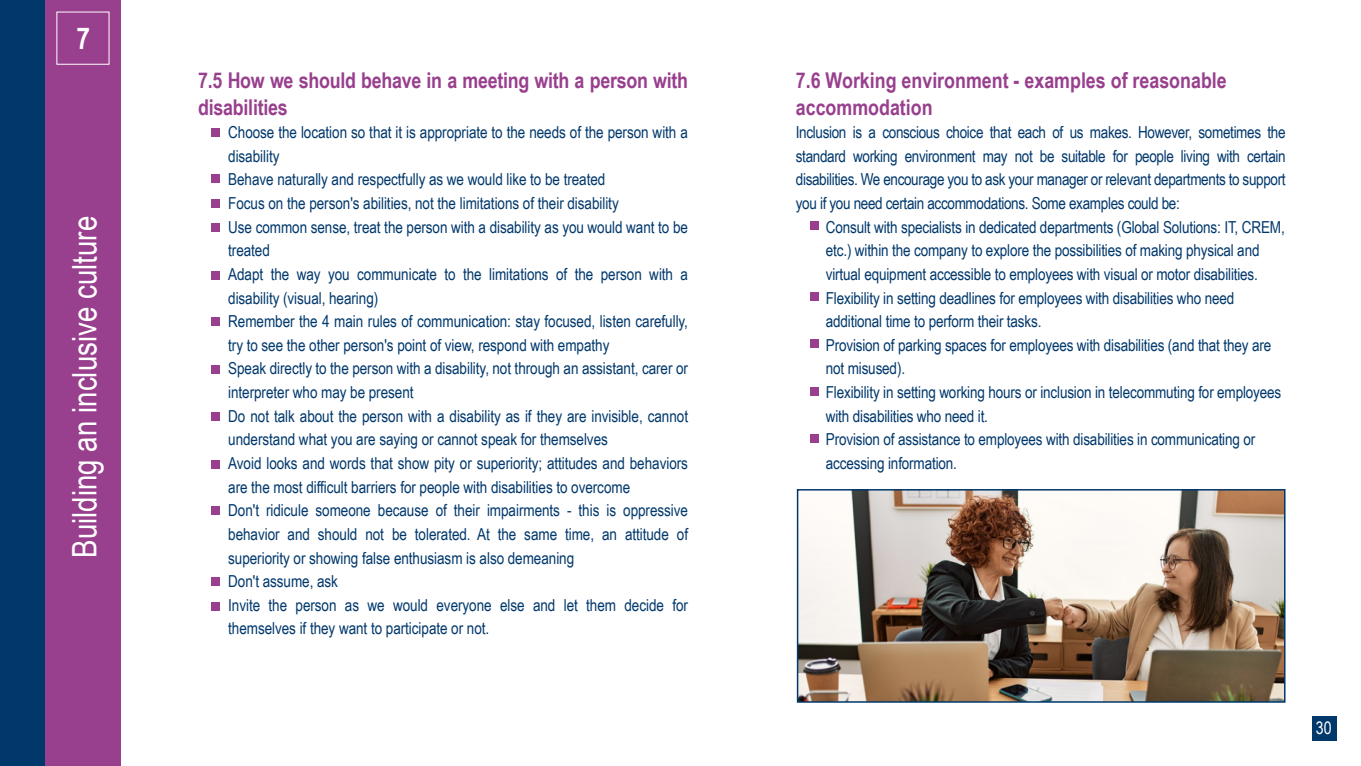
<style>
.page{position:relative;width:1361px;height:766px;background:#fff}
.page>*{position:absolute;margin:0;border:0;box-sizing:border-box;transform-origin:0 0}
.t1{font:33.75px "Arial Narrow";color:#fff}
.t2{font:700 30px "Arial Narrow";color:#fff}
.t3{font:700 21.75px/26.1px "Arial Narrow";color:#983f8d}
.t4{font:17.25px "Arial Narrow";color:#fff}
.t5{font:16.5px/23.5px "Arial Narrow";letter-spacing:-.005em;color:#00386c}
</style>
<div class="page">
<div style="left:0;top:0;width:106px;height:765px;background:#00386c"></div>
<div style="left:45px;top:0;width:76px;height:765px;background:#983f8d"></div>
<div style="left:1311px;top:715px;width:25px;height:25px;background:#00386c"></div>
<div style="left:212px;top:128px;width:8px;height:8px;background:#983f8d"></div>
<div style="left:212px;top:223px;width:8px;height:8px;background:#983f8d"></div>
<div style="left:212px;top:412px;width:8px;height:8px;background:#983f8d"></div>
<div style="left:212px;top:460px;width:8px;height:8px;background:#983f8d"></div>
<div style="left:212px;top:577px;width:8px;height:8px;background:#983f8d"></div>
<div style="left:212px;top:175px;width:8px;height:8px;background:#983f8d"></div>
<div style="left:212px;top:318px;width:8px;height:8px;background:#983f8d"></div>
<div style="left:212px;top:365px;width:8px;height:8px;background:#983f8d"></div>
<div style="left:212px;top:506px;width:8px;height:8px;background:#983f8d"></div>
<div style="left:212px;top:602px;width:8px;height:8px;background:#983f8d"></div>
<div style="left:212px;top:271px;width:8px;height:8px;background:#983f8d"></div>
<div style="left:212px;top:199px;width:8px;height:8px;background:#983f8d"></div>
<div style="left:810px;top:221px;width:8px;height:8px;background:#983f8d"></div>
<div style="left:810px;top:292px;width:8px;height:8px;background:#983f8d"></div>
<div style="left:810px;top:387px;width:8px;height:8px;background:#983f8d"></div>
<div style="left:810px;top:339px;width:8px;height:8px;background:#983f8d"></div>
<div style="left:810px;top:434px;width:8px;height:8px;background:#983f8d"></div>
<img style="left:800px;top:492px;width:482px;height:207px">
<div style="left:797px;top:489px;width:488px;height:213px;border:2px solid #00386c"></div>
<h2 class="t2" style="left:77px;top:16px;width:15px">7</h2>
<h1 class="t1" style="left:60px;top:557px;width:343px;rotate:-90deg">Building an inclusive culture</h1>
<h3 class="t3" style="left:198px;top:67px;width:491px">7.5 How we should behave in a meeting with a person with disabilities</h3>
<p class="t5" style="left:228px;top:120px;width:461px">Choose the location so that it is appropriate to the needs of the person with a disability<br>Behave naturally and respectfully as we would like to be treated<br>Focus on the person's abilities, not the limitations of their disability<br>Use common sense, treat the person with a disability as you would want to be treated<br>Adapt the way you communicate to the limitations of the person with a disability (visual, hearing)<br>Remember the 4 main rules of communication: stay focused, listen carefully, try to see the other person's point of view, respond with empathy<br>Speak directly to the person with a disability, not through an assistant, carer or interpreter who may be present<br>Do not talk about the person with a disability as if they are invisible, cannot understand what you are saying or cannot speak for themselves<br>Avoid looks and words that show pity or superiority; attitudes and behaviors are the most difficult barriers for people with disabilities to overcome<br>Don't ridicule someone because of their impairments - this is oppressive behavior and should not be tolerated. At the same time, an attitude of superiority or showing false enthusiasm is also demeaning<br>Don't assume, ask<br>Invite the person as we would everyone else and let them decide for themselves if they want to participate or not.</p>
<h3 class="t3" style="left:796px;top:67px;width:432px">7.6 Working environment - examples of reasonable accommodation</h3>
<p class="t5" style="left:796px;top:120px;width:491px;text-align:justify">Inclusion is a conscious choice that each of us makes. However, sometimes the standard working environment may not be suitable for people living with certain disabilities. We encourage you to ask your manager or relevant departments to support you if you need certain accommodations. Some examples could be:</p>
<p class="t5" style="left:826px;top:214px;width:460px">Consult with specialists in dedicated departments (Global Solutions: IT, CREM, etc.) within the company to explore the possibilities of making physical and virtual equipment accessible to employees with visual or motor disabilities.<br>Flexibility in setting deadlines for employees with disabilities who need additional time to perform their tasks.<br>Provision of parking spaces for employees with disabilities (and that they are not misused).<br>Flexibility in setting working hours or inclusion in telecommuting for employees with disabilities who need it.<br>Provision of assistance to employees with disabilities in communicating or accessing information.</p>
<p class="t4" style="left:1316px;top:715px;width:17px">30</p>
</div>
